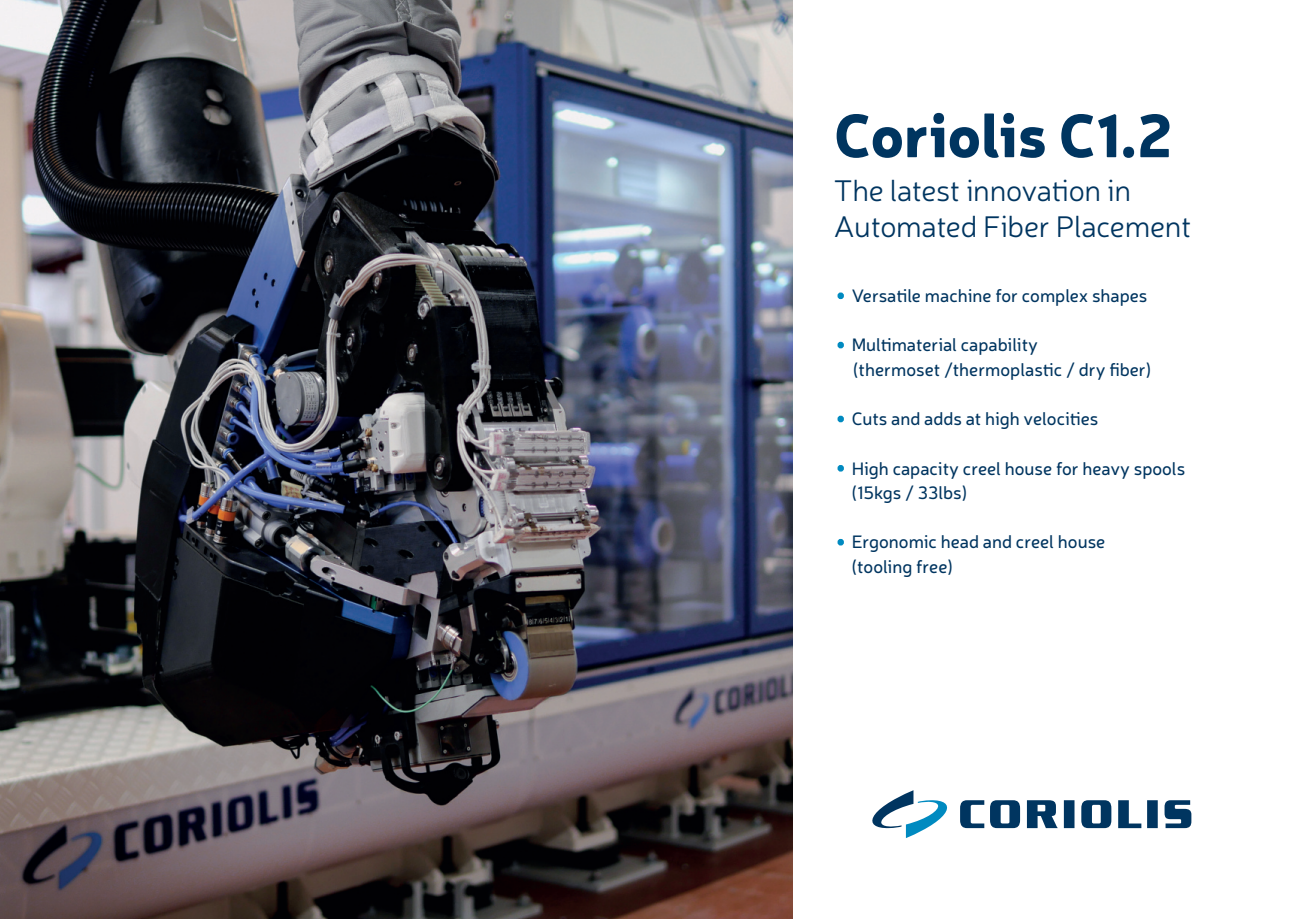
<style>
.page{position:relative;width:1289px;height:919px;background:#fff}
.page>*{position:absolute;margin:0;border:0;box-sizing:border-box;transform-origin:0 0}
.t1{font:900 60px "Neris";color:#003560}
.t2{font:300 30px/36px "Neris";letter-spacing:-.01em;color:#003560}
.t3{font:18px/24.6px "Neris";color:#003560}
.s1{color:#008ac0}
</style>
<div class="page">
<svg style="left:990px;top:800px;width:30px;height:28px"></svg>
<svg style="left:1026px;top:800px;width:31px;height:28px"></svg>
<svg style="left:1063px;top:800px;width:11px;height:28px"></svg>
<svg style="left:1081px;top:800px;width:30px;height:28px"></svg>
<svg style="left:1147px;top:800px;width:10px;height:28px"></svg>
<svg style="left:1164px;top:800px;width:27px;height:28px"></svg>
<svg style="left:1118px;top:800px;width:23px;height:28px"></svg>
<svg style="left:872px;top:790px;width:112px;height:48px"></svg>
<img style="left:0;top:0;width:792px;height:918px">
<h1 class="t1" style="left:834px;top:101px;width:340px">Coriolis C1.2</h1>
<h2 class="t2" style="left:834px;top:175px;width:359px">The latest innovation in<br>Automated Fiber Placement</h2>
<p class="t3" style="left:837px;top:285px;width:311px"><span class="s1">•</span> Versatile machine for complex shapes</p>
<p class="t3" style="left:852px;top:334px;width:301px;text-indent:-15px"><span class="s1">•</span> Multimaterial capability<br>(thermoset /thermoplastic / dry fiber)</p>
<p class="t3" style="left:837px;top:408px;width:263px"><span class="s1">•</span> Cuts and adds at high velocities</p>
<p class="t3" style="left:851px;top:457px;width:335px;text-indent:-14px"><span class="s1">•</span> High capacity creel house for heavy spools (15kgs / 33lbs)</p>
<p class="t3" style="left:851px;top:531px;width:255px;text-indent:-14px"><span class="s1">•</span> Ergonomic head and creel house (tooling free)</p>
</div>
